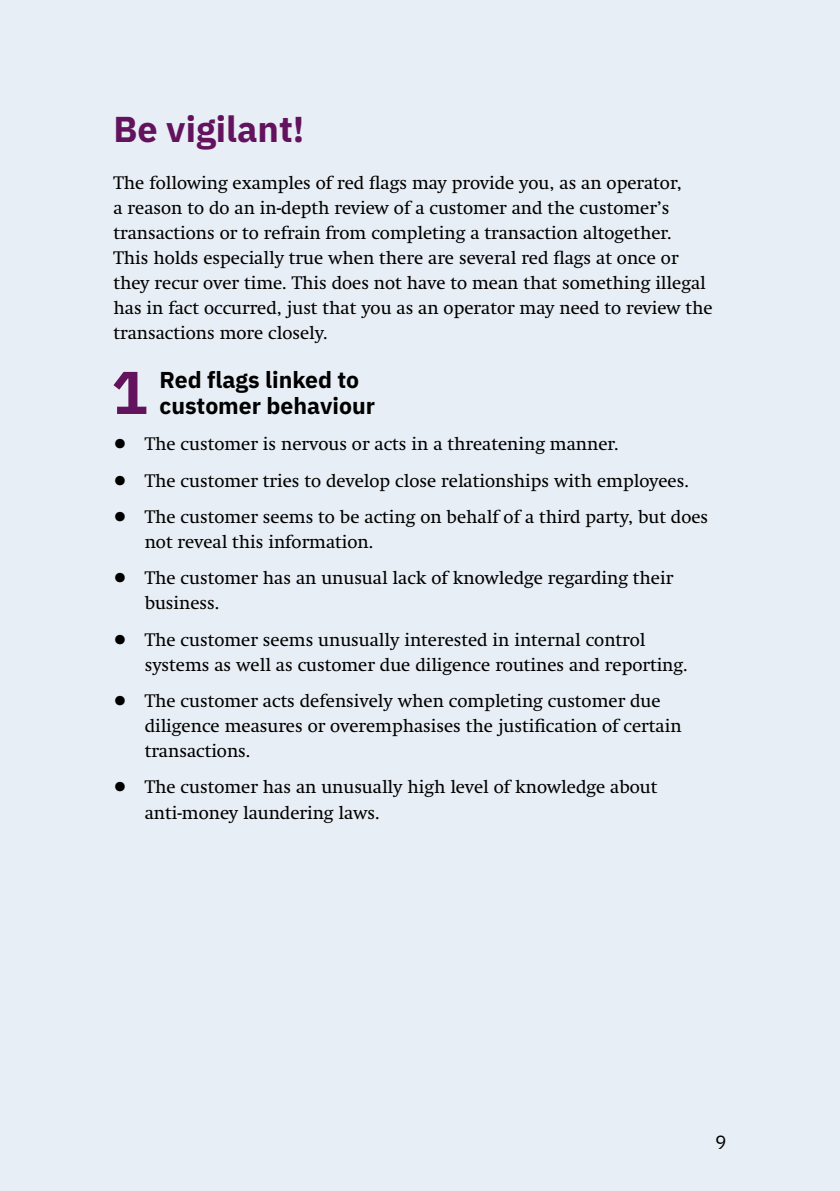
<style>
.page{position:relative;width:840px;height:1191px;background:#fff}
.page>*{position:absolute;margin:0;border:0;box-sizing:border-box;transform-origin:0 0}
.H2-Rubrik_Varningssi{font:700 60.2px "Qkmhnt IBM Plex Sans";color:#63125d}
.H1-Rubrik_1{font:700 36px "Qkmhnt IBM Plex Sans";color:#63125d}
.H2-Rubrik_Varningssi-2{font:700 23px/26px "Qkmhnt IBM Plex Sans";color:#000}
.t1{font:19px "Cthwjj IBM Plex Sans";color:#000}
.P-Brödtext{font:18px/25px "Grkxsd Nu Swift";color:#000}
.s1{font-family:"Sfdsbb Nu Swift";font-weight:700;font-size:26px}
</style>
<div class="page">
<div style="left:0;top:0;width:839px;height:1191px;background:#e8eef5"></div>
<h1 class="H1-Rubrik_1" style="left:113px;top:100px;width:192px">Be vigilant!</h1>
<p class="P-Brödtext" style="left:113px;top:171px;width:600px">The following examples of red flags may provide you, as an operator,<br>a reason to do an in-depth review of a customer and the customer’s transactions or to refrain from completing a transaction altogether.<br>This holds especially true when there are several red flags at once or they recur over time. This does not have to mean that something illegal has in fact occurred, just that you as an operator may need to review the transactions more closely.</p>
<h2 class="H2-Rubrik_Varningssi" style="left:111px;top:345px;width:38px">1</h2>
<h2 class="H2-Rubrik_Varningssi-2" style="left:159px;top:365px;width:217px">Red flags linked to customer behaviour</h2>
<p class="P-Brödtext" style="left:113px;top:432px;width:506px"><span class="s1">•</span> The customer is nervous or acts in a threatening manner.</p>
<p class="P-Brödtext" style="left:113px;top:468px;width:576px"><span class="s1">•</span> The customer tries to develop close relationships with employees.</p>
<p class="P-Brödtext" style="left:145px;top:504px;width:564px;text-indent:-31px"><span class="s1">•</span> The customer seems to be acting on behalf of a third party, but does not reveal this information.</p>
<p class="P-Brödtext" style="left:145px;top:566px;width:530px;text-indent:-31px"><span class="s1">•</span> The customer has an unusual lack of knowledge regarding their business.</p>
<p class="P-Brödtext" style="left:145px;top:627px;width:544px;text-indent:-31px"><span class="s1">•</span> The customer seems unusually interested in internal control systems as well as customer due diligence routines and reporting.</p>
<p class="P-Brödtext" style="left:145px;top:688px;width:538px;text-indent:-31px"><span class="s1">•</span> The customer acts defensively when completing customer due diligence measures or overemphasises the justification of certain transactions.</p>
<p class="P-Brödtext" style="left:145px;top:775px;width:514px;text-indent:-31px"><span class="s1">•</span> The customer has an unusually high level of knowledge about anti-money laundering laws.</p>
<p class="t1" style="left:714px;top:1127px;width:13px">9</p>
</div>
